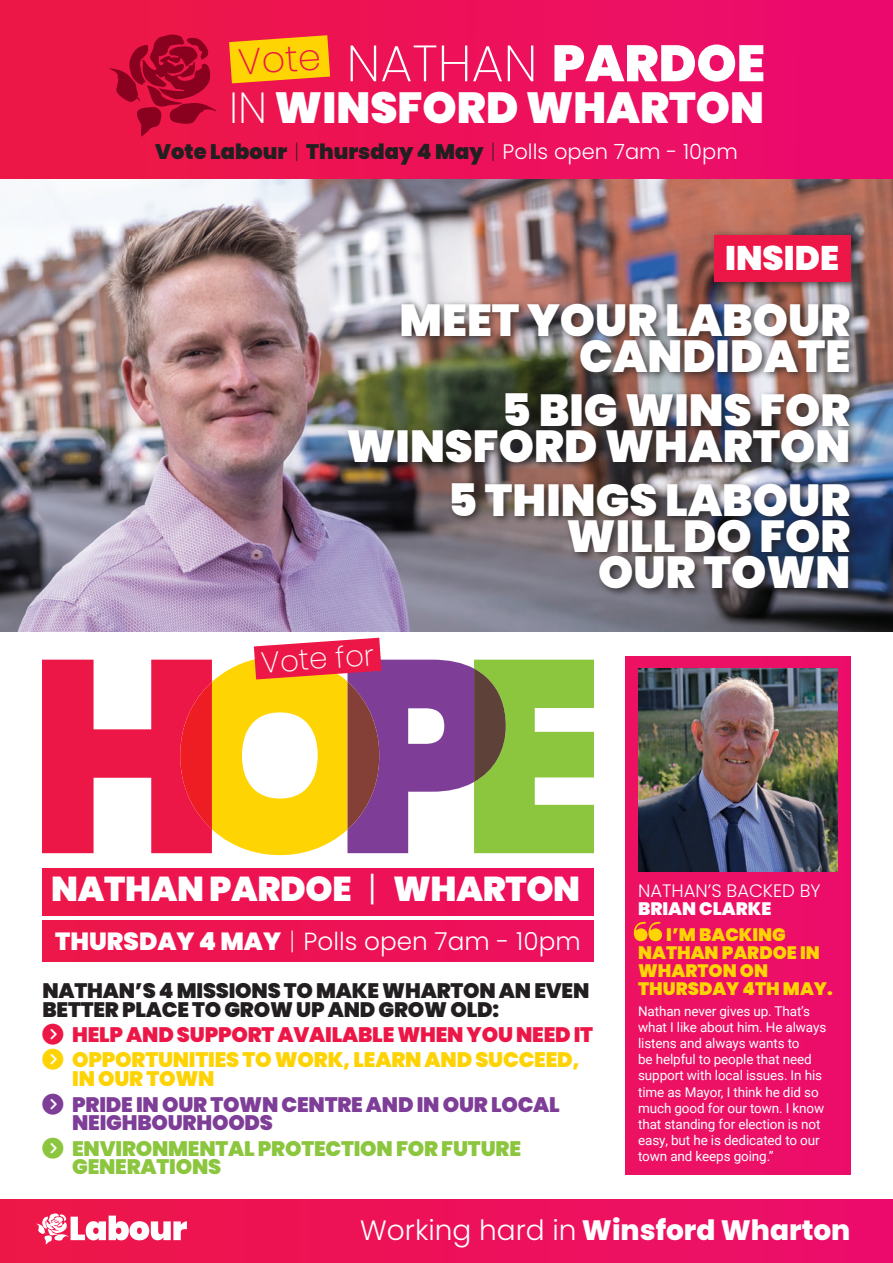
<style>
.page{position:relative;width:893px;height:1263px;background:#fff}
.page>*{position:absolute;margin:0;border:0;box-sizing:border-box;transform-origin:0 0}
.t1{font:200 51px "Poppins";color:#fff}
.t2{font:900 44.85px/36px "Poppins";color:#fff;text-align:right}
.t3{font:900 43.5px "Poppins";color:#fff}
.t4{font:200 36.75px "Poppins";color:#ed1747}
.t5{font:900 34.5px "Poppins";letter-spacing:-.01em;color:#fff}
.t6{font:900 34.05px "Poppins";color:#fff}
.t7{font:200 29.4px "Poppins";color:#fff}
.t8{font:800 28.05px "Poppins";color:#fff}
.t9{font:300 24.75px "Poppins";color:#fff}
.t10{font:900 21px/18.8px "Poppins";letter-spacing:-.01em;color:#231f20}
.t11{font:900 21px/18.8px "Poppins";letter-spacing:-.01em;color:#7e3e98}
.t12{font:900 21px/18.8px "Poppins";letter-spacing:-.01em;color:#fed304}
.t13{font:900 21px/18.8px "Poppins";letter-spacing:-.01em;color:#8bc63e}
.t14{font:900 21px "Poppins";letter-spacing:-.01em;color:#ed1747}
.t15{font:900 18px/18px "Poppins";color:#fed503}
.t16{font:300 18px "Poppins";color:#fff}
.t17{font:900 18px "Poppins";color:#fff}
.t18{font:13.5px/16.2px "Roboto";letter-spacing:-.01em;color:#fff}
.s1{font-weight:900}
.s2{font-weight:200}
.s3{font-weight:300;color:#fff}
.s4{font-weight:300}
</style>
<div class="page">
<img style="left:0;top:179px;width:893px;height:452px">
<div style="left:0;top:1199px;width:893px;height:64px;background:linear-gradient(to right,#ed1747,#ec0d6c)"></div>
<div style="left:0;top:0;width:893px;height:179px;background:linear-gradient(to right,#ed1942,#ec0a70)"></div>
<svg style="left:36px;top:1213px;width:151px;height:31px"></svg>
<div style="left:343px;top:230px;width:517px;height:368px;background:#231f20;opacity:.75"></div>
<div style="left:714px;top:235px;width:136px;height:47px;background:#ed1747"></div>
<svg style="left:229px;top:35px;width:101px;height:48px;background:#fbb60f"></svg>
<svg style="left:109px;top:34px;width:107px;height:103px;background:#c10d36"></svg>
<div style="left:625px;top:656px;width:225px;height:518px;background:#ec1166"></div>
<svg style="left:634px;top:922px;width:28px;height:19px"></svg>
<img style="left:638px;top:669px;width:200px;height:202px">
<div style="left:43px;top:868px;width:550px;height:47px;background:#ed1254"></div>
<div style="left:43px;top:921px;width:550px;height:41px;background:#ed1254"></div>
<svg style="left:43px;top:638px;width:550px;height:217px"></svg>
<h3 class="t4" style="left:237px;top:41px;width:84px;rotate:-4deg">Vote</h3>
<h1 class="t1" style="left:346px;top:34px;width:420px">NATHAN <span class="s1">PARDOE</span></h1>
<h3 class="t3" style="left:229px;top:82px;width:537px"><span class="s2">IN</span> WINSFORD WHARTON</h3>
<h3 class="t10" style="left:155px;top:143px;width:584px">Vote Labour <span class="s2">|</span> Thursday 4 May <span class="s2">|</span> <span class="s3">Polls open 7am - 10pm</span></h3>
<h3 class="t6" style="left:725px;top:239px;width:115px">INSIDE</h3>
<h2 class="t2" style="left:400px;top:302px;width:452px">MEET YOUR LABOUR<br>CANDIDATE</h2>
<h2 class="t2" style="left:346px;top:392px;width:506px">5 BIG WINS FOR<br>WINSFORD WHARTON</h2>
<h2 class="t2" style="left:448px;top:482px;width:404px">5 THINGS LABOUR<br>WILL DO FOR<br>OUR TOWN</h2>
<h3 class="t7" style="left:260px;top:645px;width:115px;rotate:-4deg">Vote for</h3>
<h3 class="t5" style="left:51px;top:869px;width:530px">NATHAN PARDOE <span class="s4">|</span> WHARTON</h3>
<h3 class="t9" style="left:55px;top:927px;width:527px"><span class="s1">THURSDAY 4 MAY</span> <span class="s2">|</span> Polls open 7am - 10pm</h3>
<h3 class="t10" style="left:43px;top:981px;width:548px">NATHAN’S 4 MISSIONS TO MAKE WHARTON AN EVEN<br>BETTER PLACE TO GROW UP AND GROW OLD:</h3>
<h3 class="t14" style="left:72px;top:1022px;width:522px">HELP AND SUPPORT AVAILABLE WHEN YOU NEED IT</h3>
<h3 class="t12" style="left:72px;top:1051px;width:509px">OPPORTUNITIES TO WORK, LEARN AND SUCCEED,<br>IN OUR TOWN</h3>
<h3 class="t11" style="left:72px;top:1095px;width:489px">PRIDE IN OUR TOWN CENTRE AND IN OUR LOCAL<br>NEIGHBOURHOODS</h3>
<h3 class="t13" style="left:72px;top:1139px;width:450px">ENVIRONMENTAL PROTECTION FOR FUTURE<br>GENERATIONS</h3>
<h3 class="t16" style="left:638px;top:880px;width:184px">NATHAN’S BACKED BY</h3>
<h3 class="t17" style="left:638px;top:898px;width:135px">BRIAN CLARKE</h3>
<h3 class="t15" style="left:638px;top:926px;width:196px;text-indent:28px">I’M BACKING<br>NATHAN PARDOE IN<br>WHARTON ON<br>THURSDAY 4TH MAY.</h3>
<p class="t18" style="left:638px;top:1002px;width:190px">Nathan never gives up. That’s what I like about him. He always listens and always wants to<br>be helpful to people that need support with local issues. In his time as Mayor, I think he did so much good for our town. I know that standing for election is not easy, but he is dedicated to our town and keeps going.”</p>
<h3 class="t8" style="left:360px;top:1214px;width:492px"><span class="s4">Working hard in</span> Winsford Wharton</h3>
</div>
